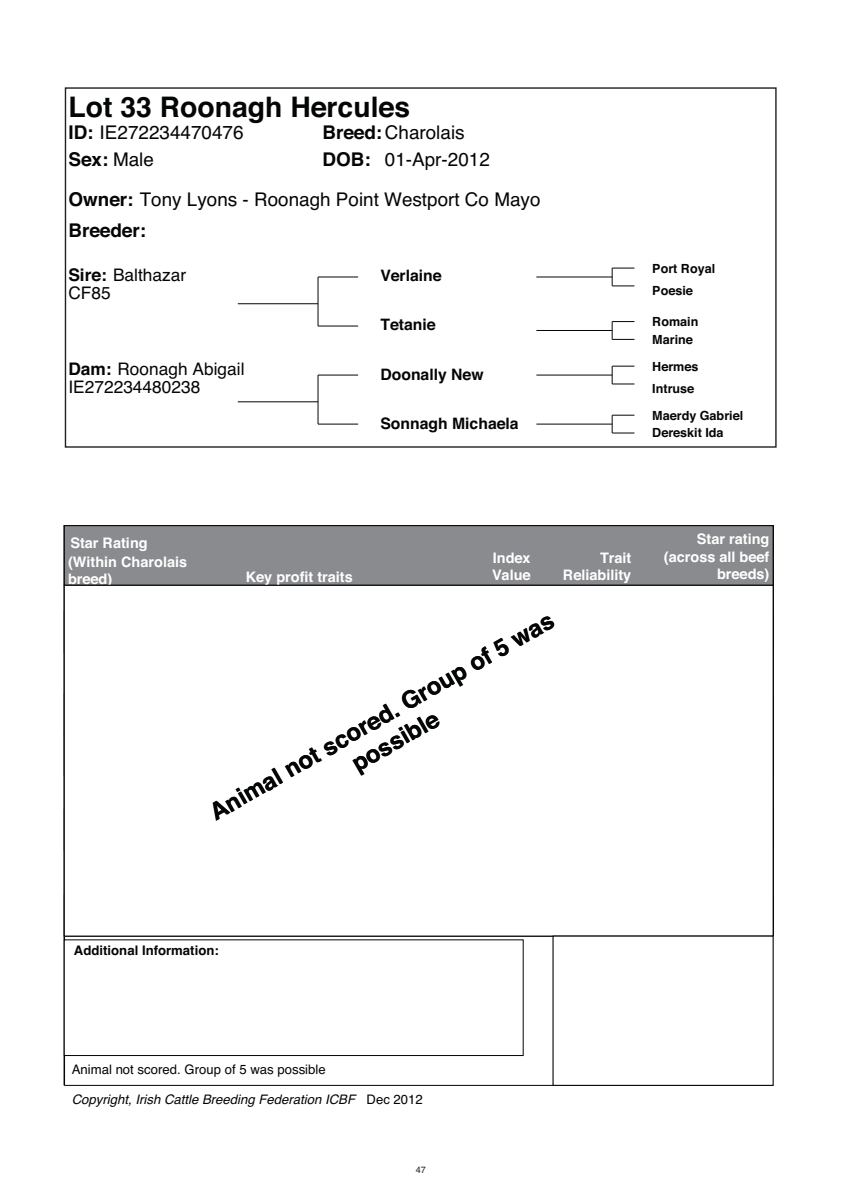
<style>
.page{position:relative;width:842px;height:1191px;background:#fff}
.page>*{position:absolute;margin:0;border:0;box-sizing:border-box;transform-origin:0 0}
.t1{font:700 28.2px "Helvetica";color:#040605}
.t2{font:700 23.8px/28.2px "Helvetica";color:#040605;text-align:center}
.t3{font:18.8px/31.2px "Helvetica";color:#040605}
.t4{font:700 18.8px "Helvetica";color:#040605}
.t5{font:17.2px/17.8px "Helvetica";color:#040605}
.t6{font:700 15.8px "Helvetica";color:#040605}
.t7{font:700 14.4px/17.4px "Helvetica";color:#fff}
.t8{font:italic 13.2px "Helvetica";color:#040605}
.t9{font:13.2px "Helvetica";color:#040605}
.t10{font:700 13.2px "Helvetica";color:#040605}
.t11{font:700 12.6px/22.2px "Helvetica";color:#040605}
.t12{font:9.2px "Helvetica";color:#231f20}
.s1{font-weight:700}
.s2{font-weight:400}
</style>
<div class="page">
<hr style="left:64px;top:525px;width:1px;height:560px;background:#040605">
<div style="left:64px;top:525px;width:709px;height:60px;background:#898b8e"></div>
<div style="left:64px;top:525px;width:710px;height:61px;border:1px solid #040605"></div>
<hr style="left:64px;top:1085px;width:709px;height:1px;background:#040605">
<div style="left:552px;top:935px;width:222px;height:151px;border:1px solid #040605"></div>
<div style="left:64px;top:939px;width:460px;height:117px;border:1px solid #040605"></div>
<hr style="left:536px;top:374px;width:76px;height:1px;background:#040605">
<hr style="left:536px;top:330px;width:76px;height:1px;background:#040605">
<svg style="left:612px;top:321px;width:22px;height:19px"></svg>
<svg style="left:612px;top:268px;width:22px;height:18px"></svg>
<hr style="left:536px;top:276px;width:76px;height:1px;background:#040605">
<svg style="left:612px;top:366px;width:22px;height:18px"></svg>
<hr style="left:238px;top:303px;width:80px;height:1px;background:#040605">
<hr style="left:318px;top:277px;width:1px;height:49px;background:#040605">
<hr style="left:318px;top:276px;width:40px;height:1px;background:#040605">
<hr style="left:318px;top:325px;width:40px;height:1px;background:#040605">
<hr style="left:318px;top:423px;width:40px;height:1px;background:#040605">
<hr style="left:318px;top:374px;width:40px;height:1px;background:#040605">
<hr style="left:238px;top:401px;width:80px;height:1px;background:#040605">
<hr style="left:318px;top:375px;width:1px;height:49px;background:#040605">
<svg style="left:612px;top:415px;width:22px;height:18px"></svg>
<hr style="left:536px;top:423px;width:76px;height:1px;background:#040605">
<h1 class="t1" style="left:68px;top:96px;width:343px">Lot 33 Roonagh Hercules</h1>
<h3 class="t3" style="left:68px;top:118px;width:177px"><span class="s1">ID:</span> IE272234470476</h3>
<h3 class="t3" style="left:322px;top:118px;width:144px"><span class="s1">Breed:</span>Charolais</h3>
<h3 class="t4" style="left:68px;top:152px;width:87px">Sex: <span class="s2">Male</span></h3>
<h3 class="t3" style="left:322px;top:145px;width:169px"><span class="s1">DOB:</span> 01-Apr-2012</h3>
<h3 class="t3" style="left:68px;top:185px;width:473px"><span class="s1">Owner:</span> Tony Lyons - Roonagh Point Westport Co Mayo<br><span class="s1">Breeder:</span></h3>
<p class="t5" style="left:68px;top:268px;width:119px"><span class="s1">Sire:</span> Balthazar</p>
<p class="t5" style="left:68px;top:286px;width:44px">CF85</p>
<p class="t5" style="left:68px;top:362px;width:178px"><span class="s1">Dam:</span> Roonagh Abigail<br>IE272234480238</p>
<p class="t6" style="left:380px;top:270px;width:63px">Verlaine</p>
<p class="t11" style="left:652px;top:258px;width:64px">Port Royal<br>Poesie</p>
<p class="t11" style="left:652px;top:314px;width:48px;line-height:17.8px">Romain<br>Marine</p>
<p class="t11" style="left:652px;top:356px;width:48px">Hermes<br>Intruse</p>
<p class="t11" style="left:652px;top:423px;width:73px">Dereskit Ida</p>
<p class="t6" style="left:380px;top:319px;width:57px">Tetanie</p>
<p class="t6" style="left:380px;top:368px;width:105px">Doonally New</p>
<p class="t11" style="left:652px;top:405px;width:92px">Maerdy Gabriel</p>
<p class="t6" style="left:380px;top:417px;width:140px">Sonnagh Michaela</p>
<p class="t7" style="left:70px;top:535px;width:79px">Star Rating</p>
<p class="t7" style="left:68px;top:554px;width:121px">(Within Charolais breed)</p>
<p class="t7" style="left:246px;top:569px;width:109px">Key profit traits</p>
<p class="t7" style="left:492px;top:550px;width:40px">Index<br>Value</p>
<p class="t7" style="left:563px;top:550px;width:70px;text-align:right">Trait<br>Reliability</p>
<p class="t7" style="left:664px;top:532px;width:107px;text-align:right">Star rating (across all beef breeds)</p>
<h2 class="t2" style="left:206px;top:804px;width:394px;rotate:-30deg">Animal not scored. Group of 5 was possible</h2>
<p class="t10" style="left:74px;top:945px;width:146px">Additional Information:</p>
<p class="t9" style="left:72px;top:1064px;width:255px">Animal not scored. Group of 5 was possible</p>
<p class="t8" style="left:72px;top:1094px;width:285px">Copyright, Irish Cattle Breeding Federation ICBF</p>
<p class="t9" style="left:366px;top:1094px;width:58px">Dec 2012</p>
<p class="t12" style="left:416px;top:1166px;width:12px">47</p>
</div>
